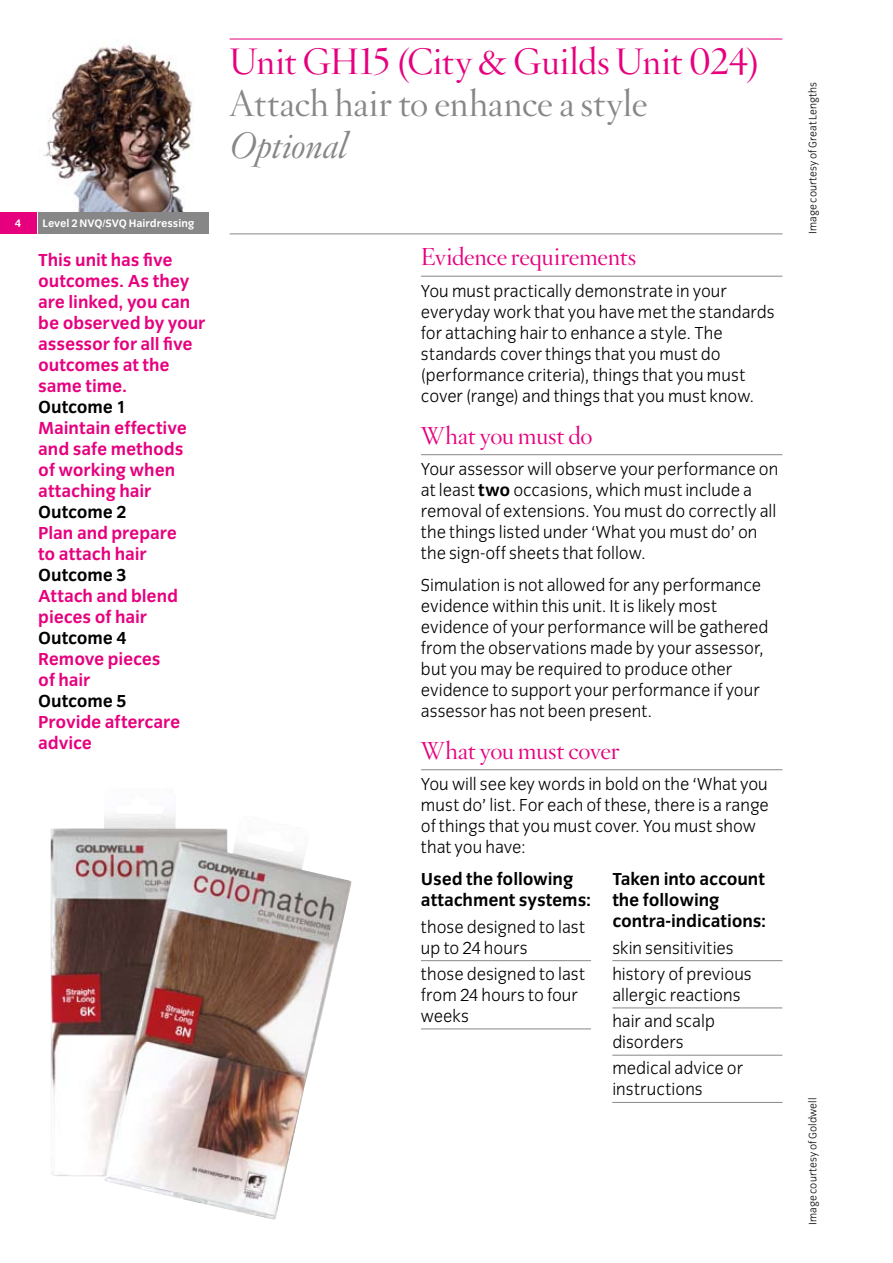
<style>
.page{position:relative;width:893px;height:1263px;background:#fff}
.page>*{position:absolute;margin:0;border:0;box-sizing:border-box;transform-origin:0 0}
.t1{font:36px/42px "Hoefler Titling HTF Lt Roman";color:#878787}
.t2{font:italic 36px "Hoefler Titling HTF Lt";letter-spacing:-.005em;color:#878787}
.t3{font:24px "Hoefler Titling HTF Lt Roman";letter-spacing:-.01em;color:#e6007e}
.t4{font:300 18px/21px "Congress Sans";color:#000}
.t5{font:700 18px/21px "Congress Sans";letter-spacing:-.005em;color:#e6007e}
.t6{font:700 18px/21px "Congress Sans";letter-spacing:-.005em;color:#000}
.t7{font:300 11.25px "Congress Sans";letter-spacing:.005em;color:#000}
.t8{font:700 11.25px "Congress Sans";letter-spacing:-.005em;color:#fff}
.s1{color:#e6007e}
.s2{font-family:"Hoefler Titling HTF Lt SC";color:#e6007e}
.s3{font-weight:700}
</style>
<div class="page">
<img style="left:38px;top:39px;width:170px;height:174px">
<div style="left:0;top:213px;width:36px;height:21px;background:#e6007e"></div>
<div style="left:38px;top:213px;width:170px;height:21px;background:#878787"></div>
<hr style="left:230px;top:39px;width:552px;height:1px;background:#e6007e">
<hr style="left:230px;top:233px;width:552px;height:1px;background:#878787">
<hr style="left:421px;top:276px;width:361px;height:1px;background:#878787">
<hr style="left:421px;top:454px;width:361px;height:1px;background:#878787">
<hr style="left:421px;top:769px;width:361px;height:1px;background:#878787">
<hr style="left:421px;top:960px;width:170px;height:1px;background:#878787">
<hr style="left:421px;top:1028px;width:170px;height:1px;background:#878787">
<hr style="left:612px;top:960px;width:170px;height:1px;background:#878787">
<hr style="left:612px;top:1007px;width:170px;height:1px;background:#878787">
<hr style="left:612px;top:1055px;width:170px;height:1px;background:#878787">
<hr style="left:612px;top:1102px;width:170px;height:1px;background:#878787">
<img style="left:51px;top:814px;width:301px;height:406px">
<p class="t8" style="left:15px;top:217px;width:8px">4</p>
<p class="t8" style="left:43px;top:217px;width:153px">Level 2 NVQ/SVQ Hairdressing</p>
<p class="t5" style="left:38px;top:249px;width:169px">This unit has five outcomes. As they are linked, you can be observed by your assessor for all five outcomes at the same time.</p>
<p class="t6" style="left:38px;top:396px;width:90px">Outcome 1</p>
<p class="t5" style="left:38px;top:417px;width:150px">Maintain effective and safe methods of working when attaching hair</p>
<p class="t6" style="left:38px;top:501px;width:90px">Outcome 2</p>
<p class="t5" style="left:38px;top:522px;width:140px">Plan and prepare to attach hair</p>
<p class="t6" style="left:38px;top:564px;width:90px">Outcome 3</p>
<p class="t5" style="left:38px;top:585px;width:141px">Attach and blend pieces of hair</p>
<p class="t6" style="left:38px;top:627px;width:90px">Outcome 4</p>
<p class="t5" style="left:38px;top:648px;width:124px">Remove pieces of hair</p>
<p class="t6" style="left:38px;top:690px;width:90px">Outcome 5</p>
<p class="t5" style="left:38px;top:711px;width:144px">Provide aftercare advice</p>
<h1 class="t1" style="left:230px;top:40px;width:532px"><span class="s1">Unit</span> <span class="s2">GH15</span> <span class="s1">(City &amp; Guilds Unit</span> <span class="s2">024</span><span class="s1">)<br></span>Attach hair to enhance a style</h1>
<h1 class="t2" style="left:230px;top:122px;width:119px">Optional</h1>
<h2 class="t3" style="left:421px;top:241px;width:217px">Evidence requirements</h2>
<p class="t4" style="left:421px;top:280px;width:355px">You must practically demonstrate in your everyday work that you have met the standards for attaching hair to enhance a style. The standards cover things that you must do (performance criteria), things that you must cover (range) and things that you must know.</p>
<h2 class="t3" style="left:421px;top:420px;width:173px">What you must do</h2>
<p class="t4" style="left:421px;top:459px;width:359px">Your assessor will observe your performance on at least <span class="s3">two</span> occasions, which must include a removal of extensions. You must do correctly all the things listed under ‘What you must do’ on the sign-off sheets that follow.</p>
<p class="t4" style="left:421px;top:574px;width:349px">Simulation is not allowed for any performance evidence within this unit. It is likely most evidence of your performance will be gathered from the observations made by your assessor, but you may be required to produce other evidence to support your performance if your assessor has not been present.</p>
<h2 class="t3" style="left:421px;top:735px;width:200px">What you must cover</h2>
<p class="t4" style="left:421px;top:774px;width:349px">You will see key words in bold on the ‘What you must do’ list. For each of these, there is a range of things that you must cover. You must show that you have:</p>
<p class="t6" style="left:421px;top:869px;width:172px">Used the following attachment systems:</p>
<p class="t4" style="left:421px;top:916px;width:166px">those designed to last up to 24 hours</p>
<p class="t4" style="left:421px;top:963px;width:166px">those designed to last from 24 hours to four weeks</p>
<p class="t6" style="left:612px;top:869px;width:155px">Taken into account the following contra-indications:</p>
<p class="t4" style="left:612px;top:934px;width:141px;line-height:26.2px">skin sensitivities history of previous</p>
<p class="t4" style="left:612px;top:982px;width:130px;line-height:26.2px">allergic reactions hair and scalp</p>
<p class="t4" style="left:612px;top:1029px;width:132px;line-height:26.2px">disorders medical advice or</p>
<p class="t4" style="left:612px;top:1079px;width:92px">instructions</p>
<p class="t7" style="left:807px;top:234px;width:153px;rotate:-90deg">Image courtesy of Great Lengths</p>
<p class="t7" style="left:807px;top:1225px;width:128px;rotate:-90deg">Image courtesy of Goldwell</p>
</div>
